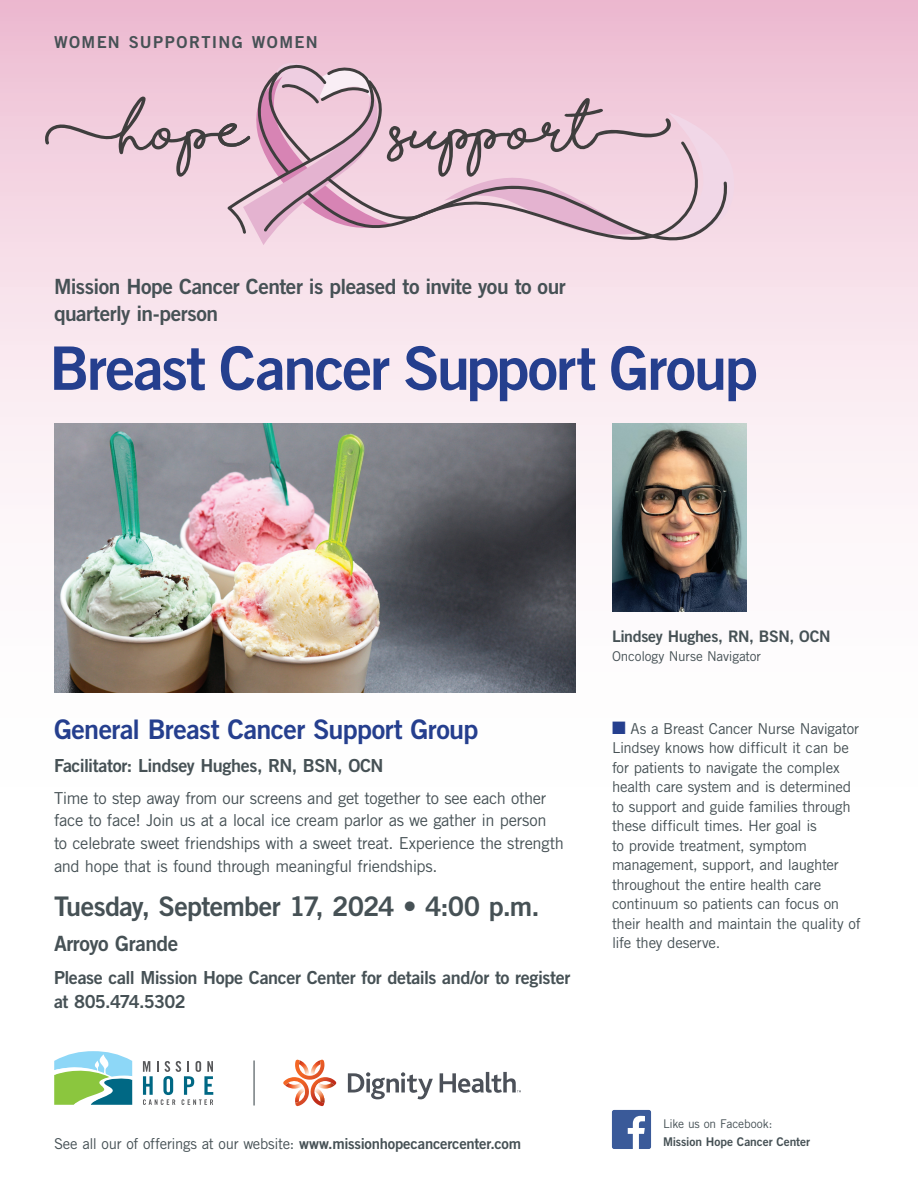
<style>
.page{position:relative;width:918px;height:1188px;background:#fff}
.page>*{position:absolute;margin:0;border:0;box-sizing:border-box;transform-origin:0 0}
.t1{font:60px "Trade Gothic LT Std Bd 2";letter-spacing:-.035em;color:#253f8e}
.t2{font:27px "Trade Gothic LT Std Bd 2";letter-spacing:-.025em;color:#465155}
.t3{font:27px "Trade Gothic LT Std Bd 2";letter-spacing:-.02em;color:#253f8e}
.t4{font:21px/27px "Trade Gothic LT Std Bd 2";letter-spacing:-.025em;color:#465155}
.t5{font:18px/24px "Trade Gothic LT Std Bd 2";letter-spacing:-.025em;color:#465155}
.t6{font:16.5px/22.5px "Trade Gothic LT Std";letter-spacing:-.02em;color:#465155}
.t7{font:16.5px "Trade Gothic LT Std Bd 2";letter-spacing:.08em;color:#465155}
.t8{font:15.9px "Trade Gothic LT Std Bd 2";letter-spacing:-.02em;color:#465155}
.t9{font:15px/19.5px "Trade Gothic LT Std";letter-spacing:-.02em;color:#465155}
.t10{font:13.5px "Trade Gothic LT Std";letter-spacing:-.015em;color:#465155}
.t11{font:12px "Trade Gothic LT Std Bd 2";letter-spacing:-.005em;color:#465155}
.t12{font:12px "Trade Gothic LT Std";letter-spacing:-.01em;color:#465155}
.s1{color:#253f8e}
.s2{font-family:"Trade Gothic LT Std Bd 2"}
</style>
<div class="page">
<svg style="left:0;top:0;width:918px;height:505px;background:#f5dbe6"></svg>
<svg style="left:612px;top:1110px;width:39px;height:39px"></svg>
<svg style="left:348px;top:1072px;width:85px;height:27px"></svg>
<svg style="left:440px;top:1072px;width:81px;height:21px"></svg>
<svg style="left:283px;top:1060px;width:53px;height:46px"></svg>
<svg style="left:54px;top:1051px;width:78px;height:54px"></svg>
<svg style="left:143px;top:1061px;width:70px;height:44px"></svg>
<hr style="left:254px;top:1060px;width:1px;height:46px;background:#465155">
<svg style="left:45px;top:63px;width:689px;height:182px;background:#e2c1d0"></svg>
<img style="left:54px;top:423px;width:522px;height:270px">
<img style="left:612px;top:423px;width:135px;height:189px">
<p class="t7" style="left:54px;top:32px;width:265px">WOMEN SUPPORTING WOMEN</p>
<h3 class="t4" style="left:54px;top:273px;width:513px">Mission Hope Cancer Center is pleased to invite you to our quarterly in-person</h3>
<h1 class="t1" style="left:50px;top:331px;width:710px">Breast Cancer Support Group</h1>
<h2 class="t3" style="left:54px;top:713px;width:426px">General Breast Cancer Support Group</h2>
<p class="t5" style="left:54px;top:754px;width:331px">Facilitator: Lindsey Hughes, RN, BSN, OCN</p>
<p class="t6" style="left:54px;top:787px;width:512px">Time to step away from our screens and get together to see each other face to face! Join us at a local ice cream parlor as we gather in person<br>to celebrate sweet friendships with a sweet treat. Experience the strength and hope that is found through meaningful friendships.</p>
<h2 class="t2" style="left:54px;top:890px;width:487px">Tuesday, September 17, 2024 • 4:00 p.m.</h2>
<h3 class="t4" style="left:54px;top:930px;width:126px">Arroyo Grande</h3>
<p class="t5" style="left:54px;top:965px;width:518px">Please call Mission Hope Cancer Center for details and/or to register at 805.474.5302</p>
<p class="t8" style="left:612px;top:626px;width:220px">Lindsey Hughes, RN, BSN, OCN</p>
<p class="t10" style="left:612px;top:648px;width:151px">Oncology Nurse Navigator</p>
<p class="t9" style="left:612px;top:718px;width:250px"><span class="s1">■</span> As a Breast Cancer Nurse Navigator Lindsey knows how difficult it can be for patients to navigate the complex health care system and is determined to support and guide families through these difficult times. Her goal is<br>to provide treatment, symptom management, support, and laughter throughout the entire health care continuum so patients can focus on their health and maintain the quality of life they deserve.</p>
<p class="t12" style="left:663px;top:1116px;width:111px">Like us on Facebook:</p>
<p class="t9" style="left:54px;top:1134px;width:469px">See all our of offerings at our website: <span class="s2">www.missionhopecancercenter.com</span></p>
<p class="t11" style="left:663px;top:1134px;width:149px">Mission Hope Cancer Center</p>
</div>
